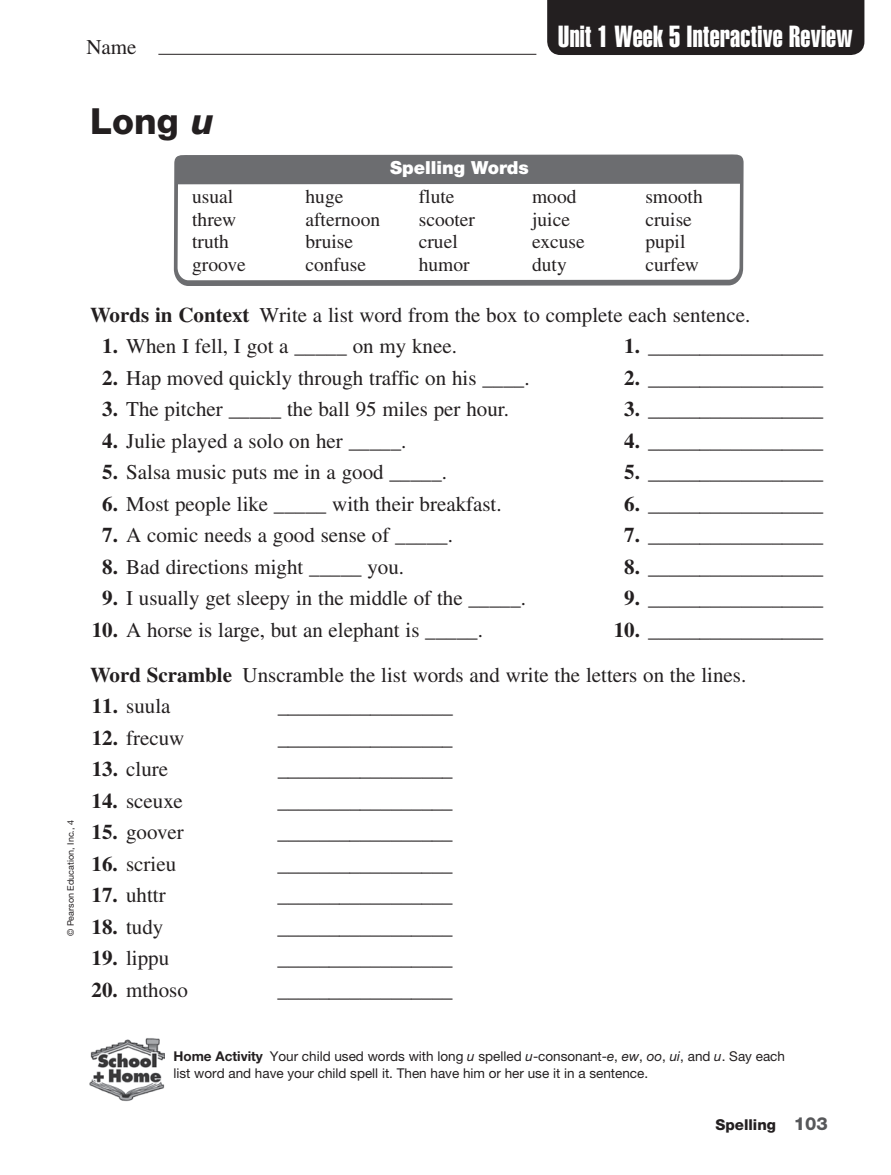
<style>
.page{position:relative;width:891px;height:1175px;background:#fff}
.page>*{position:absolute;margin:0;border:0;box-sizing:border-box;transform-origin:0 0}
.t1{font:800 36px "SF Helv Neue";color:#231f20}
.t2{font:30px "Helvetica LT Std Extra Comp";letter-spacing:.01em;color:#fff}
.t3{font:21px/45px "Times";color:#231f20}
.t4{font:19.5px/22.5px "Times";color:#231f20}
.t5{font:900 18px "Helvetica Neue";color:#fff}
.t6{font:800 15px "Helvetica Neue LT Std";color:#231f20}
.t7{font:13.5px/16.5px "SF Helv Neue";color:#231f20}
.t8{font:9px "Helvetica Neue LT Std";color:#231f20}
.s1{font-style:italic}
.s2{font-weight:700}
.s3{font-size:18px;color:#57585a}
</style>
<div class="page">
<hr style="left:158px;top:54px;width:378px;height:1px;background:#231f20">
<img style="left:90px;top:1038px;width:75px;height:64px">
<div style="left:547px;top:0;width:317px;height:55px;background:#231f20"></div>
<svg style="left:174px;top:154px;width:570px;height:132px"></svg>
<p class="t3" style="left:86px;top:24px;width:52px">Name</p>
<p class="t2" style="left:558px;top:18px;width:296px">Unit 1 Week 5 Interactive Review</p>
<p class="t8" style="left:65px;top:936px;width:118px;rotate:-90deg">© Pearson Education, Inc., 4</p>
<p class="t1" style="left:90px;top:97px;width:125px">Long <span class="s1">u</span></p>
<p class="t5" style="left:390px;top:157px;width:140px">Spelling Words</p>
<p class="t4" style="left:192px;top:185px;width:55px">usual threw truth groove</p>
<p class="t4" style="left:306px;top:185px;width:76px">huge afternoon bruise confuse</p>
<p class="t4" style="left:419px;top:185px;width:58px">flute scooter cruel humor</p>
<p class="t4" style="left:532px;top:185px;width:54px">mood juice excuse duty</p>
<p class="t4" style="left:645px;top:185px;width:59px">smooth cruise pupil curfew</p>
<p class="t3" style="left:90px;top:292px;width:662px"><span class="s2">Words in Context</span> Write a list word from the box to complete each sentence.</p>
<p class="t3" style="left:102px;top:323px;width:356px"><span class="s2">1.</span> When I fell, I got a _____ on my knee.</p>
<p class="t3" style="left:624px;top:323px;width:201px"><span class="s2">1.</span> _________________</p>
<p class="t3" style="left:102px;top:355px;width:429px"><span class="s2">2.</span> Hap moved quickly through traffic on his ____.</p>
<p class="t3" style="left:624px;top:355px;width:201px"><span class="s2">2.</span> _________________</p>
<p class="t3" style="left:102px;top:386px;width:408px"><span class="s2">3.</span> The pitcher _____ the ball 95 miles per hour.</p>
<p class="t3" style="left:624px;top:386px;width:201px"><span class="s2">3.</span> _________________</p>
<p class="t3" style="left:102px;top:418px;width:306px"><span class="s2">4.</span> Julie played a solo on her _____.</p>
<p class="t3" style="left:624px;top:418px;width:201px"><span class="s2">4.</span> _________________</p>
<p class="t3" style="left:102px;top:449px;width:347px"><span class="s2">5.</span> Salsa music puts me in a good _____.</p>
<p class="t3" style="left:624px;top:449px;width:201px"><span class="s2">5.</span> _________________</p>
<p class="t3" style="left:102px;top:481px;width:401px"><span class="s2">6.</span> Most people like _____ with their breakfast.</p>
<p class="t3" style="left:624px;top:481px;width:201px"><span class="s2">6.</span> _________________</p>
<p class="t3" style="left:102px;top:512px;width:352px"><span class="s2">7.</span> A comic needs a good sense of _____.</p>
<p class="t3" style="left:624px;top:512px;width:201px"><span class="s2">7.</span> _________________</p>
<p class="t3" style="left:102px;top:544px;width:304px"><span class="s2">8.</span> Bad directions might _____ you.</p>
<p class="t3" style="left:624px;top:544px;width:201px"><span class="s2">8.</span> _________________</p>
<p class="t3" style="left:102px;top:575px;width:425px"><span class="s2">9.</span> I usually get sleepy in the middle of the _____.</p>
<p class="t3" style="left:624px;top:575px;width:201px"><span class="s2">9.</span> _________________</p>
<p class="t3" style="left:92px;top:607px;width:393px"><span class="s2">10.</span> A horse is large, but an elephant is _____.</p>
<p class="t3" style="left:90px;top:607px;width:735px;text-indent:523px"><span class="s2">10.</span> _________________<br><span class="s2">Word Scramble</span> Unscramble the list words and write the letters on the lines.</p>
<p class="t3" style="left:92px;top:683px;width:80px"><span class="s2">11.</span> suula</p>
<p class="t3" style="left:278px;top:683px;width:177px">_________________</p>
<p class="t3" style="left:92px;top:715px;width:94px"><span class="s2">12.</span> frecuw</p>
<p class="t3" style="left:278px;top:715px;width:177px">_________________</p>
<p class="t3" style="left:92px;top:746px;width:78px"><span class="s2">13.</span> clure</p>
<p class="t3" style="left:278px;top:746px;width:177px">_________________</p>
<p class="t3" style="left:92px;top:778px;width:93px"><span class="s2">14.</span> sceuxe</p>
<p class="t3" style="left:278px;top:778px;width:177px">_________________</p>
<p class="t3" style="left:92px;top:809px;width:94px"><span class="s2">15.</span> goover</p>
<p class="t3" style="left:278px;top:809px;width:177px">_________________</p>
<p class="t3" style="left:92px;top:841px;width:86px"><span class="s2">16.</span> scrieu</p>
<p class="t3" style="left:278px;top:841px;width:177px">_________________</p>
<p class="t3" style="left:92px;top:872px;width:76px"><span class="s2">17.</span> uhttr</p>
<p class="t3" style="left:278px;top:872px;width:177px">_________________</p>
<p class="t3" style="left:92px;top:904px;width:73px"><span class="s2">18.</span> tudy</p>
<p class="t3" style="left:278px;top:904px;width:177px">_________________</p>
<p class="t3" style="left:92px;top:935px;width:79px"><span class="s2">19.</span> lippu</p>
<p class="t3" style="left:278px;top:935px;width:177px">_________________</p>
<p class="t3" style="left:92px;top:967px;width:98px"><span class="s2">20.</span> mthoso</p>
<p class="t3" style="left:278px;top:967px;width:177px">_________________</p>
<p class="t7" style="left:173px;top:1047px;width:613px"><span class="s2">Home Activity</span> Your child used words with long <span class="s1">u</span> spelled <span class="s1">u</span>-consonant-<span class="s1">e</span>, <span class="s1">ew</span>, <span class="s1">oo</span>, <span class="s1">ui</span>, and <span class="s1">u</span>. Say each list word and have your child spell it. Then have him or her use it in a sentence.</p>
<p class="t6" style="left:715px;top:1115px;width:114px">Spelling <span class="s3">103</span></p>
</div>
